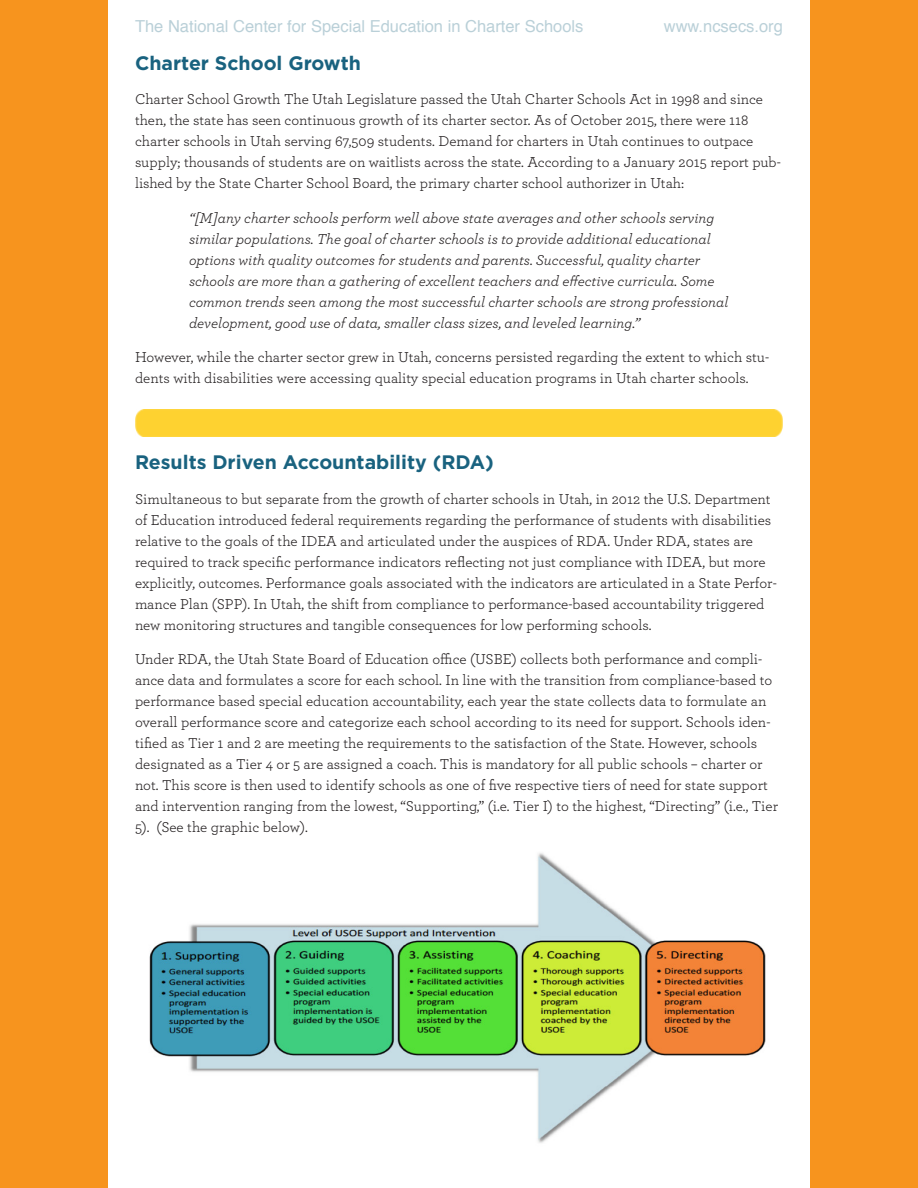
<style>
.page{position:relative;width:918px;height:1188px;background:#f7941e}
.page>*{position:absolute;margin:0;border:0;box-sizing:border-box;transform-origin:0 0}
.SECTION_HEAD{font:700 19.5px "Gotham";color:#19627f}
.t1{font:16.5px "Helvetica";color:#bad0d8}
.BODY{font:15px/21px "Archer";color:#231f20}
.BODY_BLOCKQUOTE{font:italic 15px/21px "Archer";color:#231f20}
</style>
<div class="page">
<div style="left:108px;top:0;width:702px;height:1188px;background:#fff"></div>
<img style="left:135px;top:409px;width:648px;height:28px">
<img style="left:149px;top:853px;width:617px;height:290px">
<p class="t1" style="left:135px;top:13px;width:450px">The National Center for Special Education in Charter Schools</p>
<p class="t1" style="left:664px;top:13px;width:121px">www.ncsecs.org</p>
<p class="SECTION_HEAD" style="left:135px;top:51px;width:228px">Charter School Growth</p>
<p class="BODY" style="left:135px;top:88px;width:647px">Charter School Growth The Utah Legislature passed the Utah Charter Schools Act in 1998 and since then, the state has seen continuous growth of its charter sector. As of October 2015, there were 118 charter schools in Utah serving 67,509 students. Demand for charters in Utah continues to outpace supply; thousands of students are on waitlists across the state. According to a January 2015 report pub&shy;lished by the State Charter School Board, the primary charter school authorizer in Utah:</p>
<p class="BODY_BLOCKQUOTE" style="left:189px;top:206px;width:541px">“[M]any charter schools perform well above state averages and other schools serving similar populations. The goal of charter schools is to provide additional educational options with quality outcomes for students and parents. Successful, quality charter schools are more than a gathering of excellent teachers and effective curricula. Some common trends seen among the most successful charter schools are strong professional development, good use of data, smaller class sizes, and leveled learning.”</p>
<p class="BODY" style="left:135px;top:346px;width:636px">However, while the charter sector grew in Utah, concerns persisted regarding the extent to which stu&shy;dents with disabilities were accessing quality special education programs in Utah charter schools.</p>
<p class="SECTION_HEAD" style="left:135px;top:450px;width:360px">Results Driven Accountability (RDA)</p>
<p class="BODY" style="left:135px;top:487px;width:643px">Simultaneous to but separate from the growth of charter schools in Utah, in 2012 the U.S. Department of Education introduced federal requirements regarding the performance of students with disabilities relative to the goals of the IDEA and articulated under the auspices of RDA. Under RDA, states are required to track specific performance indicators reflecting not just compliance with IDEA, but more explicitly, outcomes. Performance goals associated with the indicators are articulated in a State Perfor&shy;mance Plan (SPP). In Utah, the shift from compliance to performance-based accountability triggered new monitoring structures and tangible consequences for low performing schools.</p>
<p class="BODY" style="left:135px;top:648px;width:645px">Under RDA, the Utah State Board of Education office (USBE) collects both performance and compli&shy;ance data and formulates a score for each school. In line with the transition from compliance-based to performance based special education accountability, each year the state collects data to formulate an overall performance score and categorize each school according to its need for support. Schools iden&shy;tified as Tier 1 and 2 are meeting the requirements to the satisfaction of the State. However, schools designated as a Tier 4 or 5 are assigned a coach. This is mandatory for all public schools – charter or not. This score is then used to identify schools as one of five respective tiers of need for state support and intervention ranging from the lowest, “Supporting,” (i.e. Tier I) to the highest, “Directing” (i.e., Tier 5). (See the graphic below).</p>
</div>
